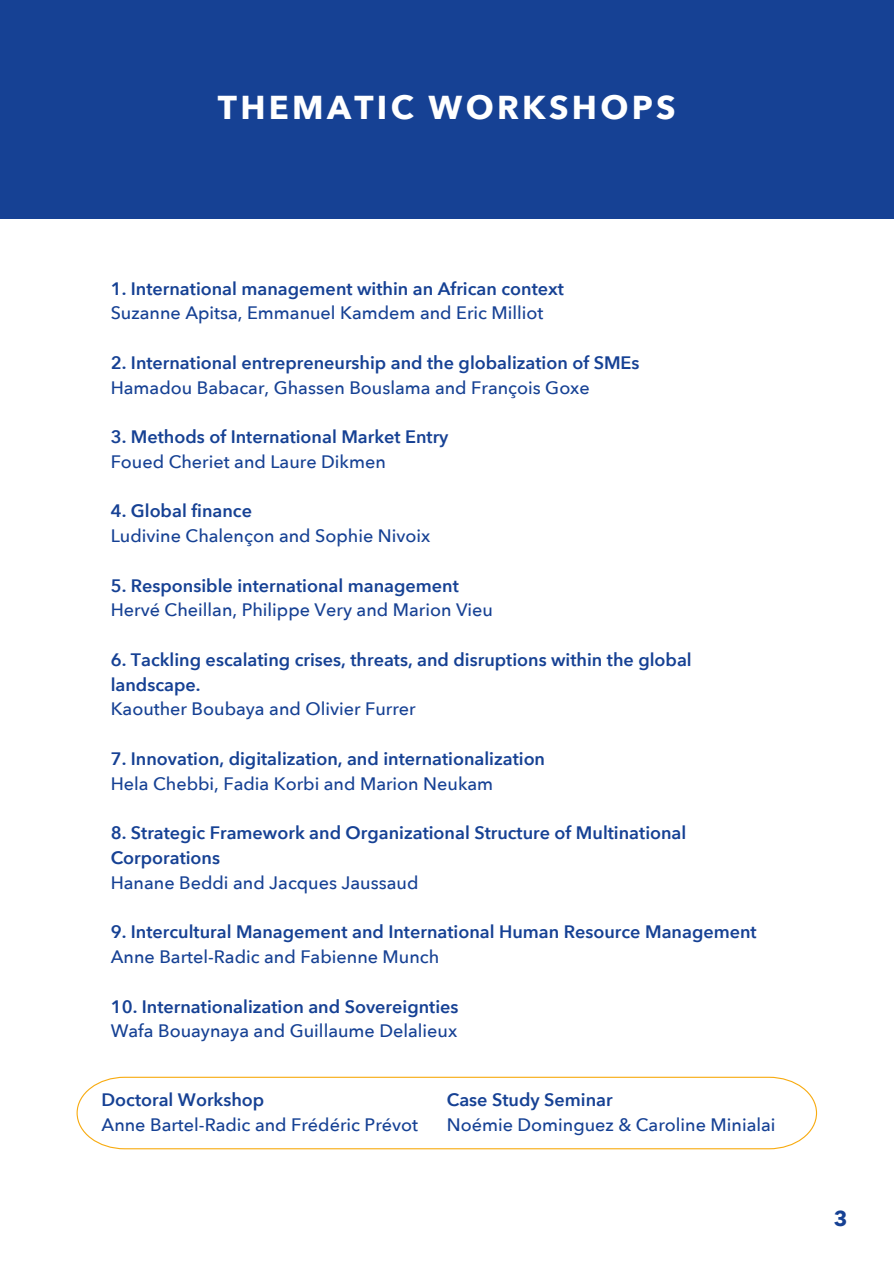
<style>
.page{position:relative;width:894px;height:1264px;background:#fff}
.page>*{position:absolute;margin:0;border:0;box-sizing:border-box;transform-origin:0 0}
.t1{font:700 33px "Avenir Next";letter-spacing:.1em;color:#fff}
.t2{font:700 21.15px "Avenir Next";color:#164194}
.t3{font:600 18px/24.8px "Avenir Next";color:#164194}
.t4{font:500 18px "Avenir Next";color:#164194}
</style>
<div class="page">
<div style="left:0;top:0;width:893px;height:1263px;background:#164194"></div>
<div style="left:0;top:219px;width:893px;height:1044px;background:#fff"></div>
<svg style="left:76px;top:1076px;width:740px;height:73px"></svg>
<h1 class="t1" style="left:218px;top:86px;width:459px">THEMATIC WORKSHOPS</h1>
<p class="t3" style="left:111px;top:276px;width:454px">1. International management within an African context</p>
<p class="t4" style="left:111px;top:301px;width:434px">Suzanne Apitsa, Emmanuel Kamdem and Eric Milliot</p>
<p class="t3" style="left:111px;top:351px;width:530px">2. International entrepreneurship and the globalization of SMEs</p>
<p class="t4" style="left:111px;top:375px;width:480px">Hamadou Babacar, Ghassen Bouslama and François Goxe</p>
<p class="t3" style="left:111px;top:425px;width:339px">3. Methods of International Market Entry</p>
<p class="t4" style="left:111px;top:450px;width:276px">Foued Cheriet and Laure Dikmen</p>
<p class="t3" style="left:111px;top:499px;width:143px">4. Global finance</p>
<p class="t4" style="left:111px;top:524px;width:321px">Ludivine Chalençon and Sophie Nivoix</p>
<p class="t3" style="left:111px;top:573px;width:349px">5. Responsible international management</p>
<p class="t4" style="left:111px;top:598px;width:383px">Hervé Cheillan, Philippe Very and Marion Vieu</p>
<p class="t3" style="left:111px;top:648px;width:582px">6. Tackling escalating crises, threats, and disruptions within the global landscape.</p>
<p class="t4" style="left:111px;top:697px;width:306px">Kaouther Boubaya and Olivier Furrer</p>
<p class="t3" style="left:111px;top:747px;width:436px">7. Innovation, digitalization, and internationalization</p>
<p class="t4" style="left:111px;top:771px;width:384px">Hela Chebbi, Fadia Korbi and Marion Neukam</p>
<p class="t3" style="left:111px;top:821px;width:577px">8. Strategic Framework and Organizational Structure of Multinational<br>Corporations</p>
<p class="t4" style="left:111px;top:870px;width:309px">Hanane Beddi and Jacques Jaussaud</p>
<p class="t3" style="left:111px;top:920px;width:647px">9. Intercultural Management and International Human Resource Management</p>
<p class="t4" style="left:111px;top:945px;width:330px">Anne Bartel-Radic and Fabienne Munch</p>
<p class="t3" style="left:111px;top:994px;width:349px">10. Internationalization and Sovereignties</p>
<p class="t4" style="left:111px;top:1019px;width:348px">Wafa Bouaynaya and Guillaume Delalieux</p>
<p class="t3" style="left:101px;top:1088px;width:164px">Doctoral Workshop</p>
<p class="t4" style="left:101px;top:1112px;width:318px">Anne Bartel-Radic and Frédéric Prévot</p>
<p class="t3" style="left:446px;top:1088px;width:167px">Case Study Seminar</p>
<p class="t4" style="left:446px;top:1112px;width:330px">Noémie Dominguez &amp; Caroline Minialai</p>
<p class="t2" style="left:833px;top:1204px;width:15px">3</p>
</div>
